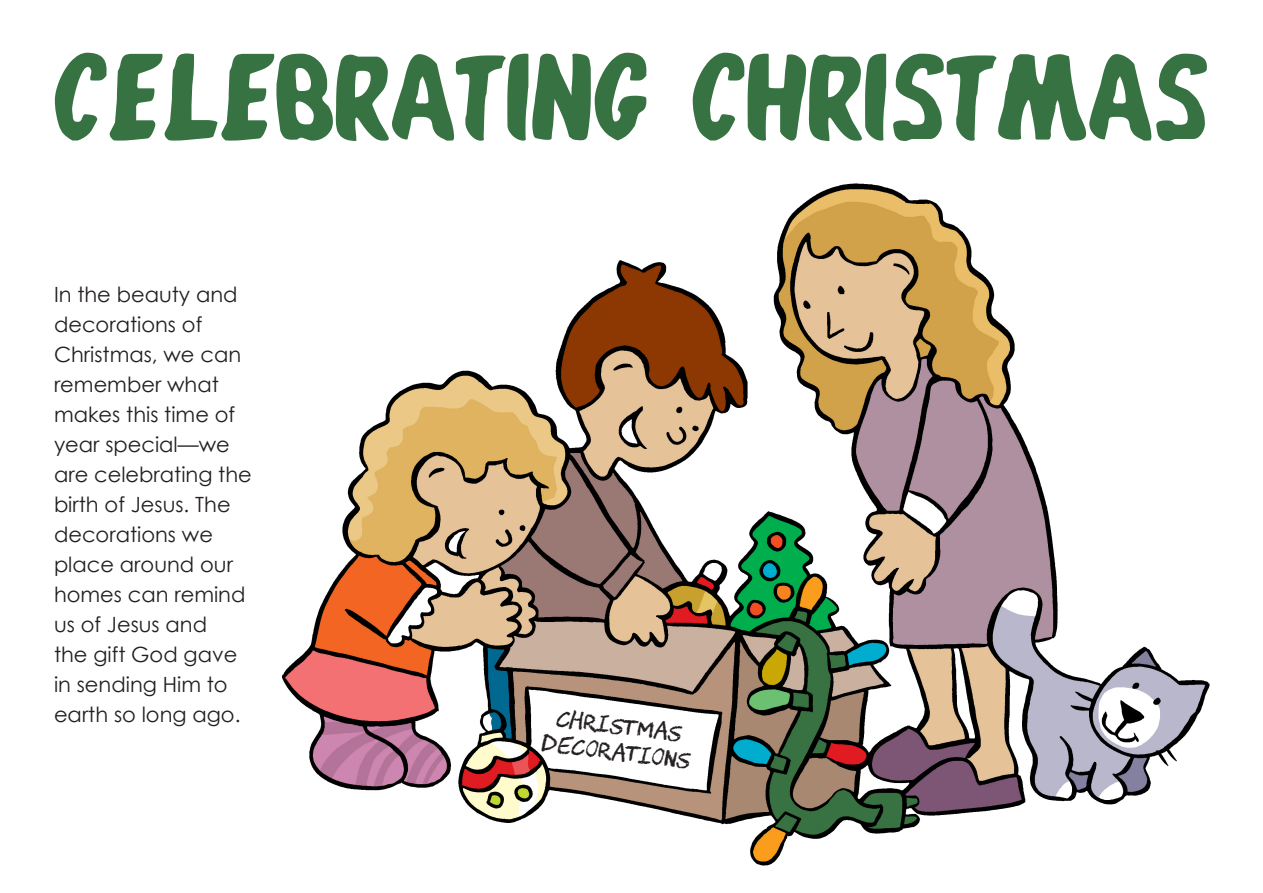
<style>
.page{position:relative;width:1263px;height:893px;background:#fff}
.page>*{position:absolute;margin:0;border:0;box-sizing:border-box;transform-origin:0 0}
.t1{font:95.4px "Whatafont";color:#377242}
.t2{font:21.75px/26.1px "CHAWP";color:#231f20;text-align:center}
.t3{font:21px/30px "Century Gothic";color:#231f20}
</style>
<div class="page">
<img style="left:282px;top:183px;width:928px;height:683px">
<p class="t1" style="left:54px;top:44px;width:1156px">CELEBRATING CHRISTMAS</p>
<p class="t3" style="left:54px;top:279px;width:199px">In the beauty and decorations of<br>Christmas, we can remember what makes this time of year special—we are celebrating the birth of Jesus. The decorations we place around our homes can remind us of Jesus and<br>the gift God gave in sending Him to earth so long ago.</p>
<p class="t2" style="left:547px;top:703px;width:151px;rotate:7deg">Christmas<br>Decorations</p>
</div>
